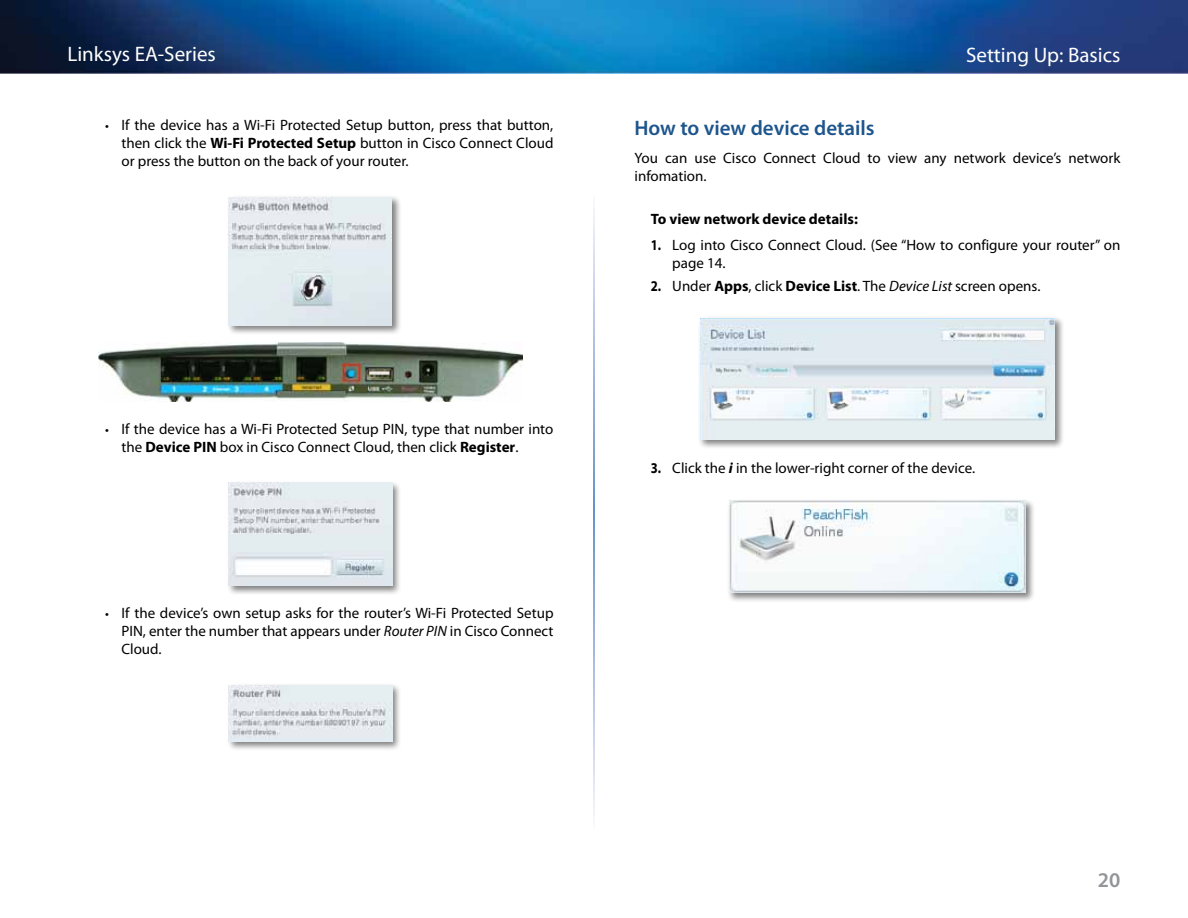
<style>
.page{position:relative;width:1188px;height:918px;background:#fff}
.page>*{position:absolute;margin:0;border:0;box-sizing:border-box;transform-origin:0 0}
.t1{font:21px "Myriad Pro";color:#fff}
.t2{font:600 21px "Myriad Pro";color:#1d558d}
.t3{font:600 21px "Myriad Pro";color:#939598}
.t4{font:15px/18px "Myriad Pro";color:#000}
.t5{font:700 15px "Myriad Pro";color:#000}
.s1{font-size:13.5px}
.s2{font-weight:700}
.s3{font-style:italic}
.s4{font-weight:700;font-style:italic}
</style>
<div class="page">
<img style="left:0;top:0;width:1188px;height:73px">
<div style="left:226px;top:195px;width:176px;height:140px;background:#000;opacity:.5"></div>
<img style="left:229px;top:197px;width:163px;height:128px">
<img style="left:99px;top:342px;width:423px;height:59px">
<div style="left:227px;top:481px;width:175px;height:115px;background:#000;opacity:.5"></div>
<img style="left:229px;top:483px;width:163px;height:103px">
<div style="left:227px;top:683px;width:175px;height:68px;background:#000;opacity:.5"></div>
<img style="left:229px;top:685px;width:163px;height:56px">
<div style="left:698px;top:316px;width:367px;height:133px;background:#000;opacity:.5"></div>
<img style="left:700px;top:318px;width:355px;height:121px">
<div style="left:727px;top:498px;width:309px;height:105px;background:#000;opacity:.5"></div>
<img style="left:729px;top:501px;width:297px;height:92px">
<p class="t1" style="left:68px;top:41px;width:150px">Linksys EA-Series</p>
<p class="t1" style="left:966px;top:42px;width:156px">Setting Up: Basics</p>
<p class="t4" style="left:122px;top:116px;width:434px;text-align:justify;text-indent:-16px"><span class="s1">•</span> If the device has a Wi-Fi Protected Setup button, press that button, then click the <span class="s2">Wi-Fi Protected Setup</span> button in Cisco Connect Cloud or press the button on the back of your router.</p>
<p class="t4" style="left:122px;top:420px;width:433px;text-indent:-16px"><span class="s1">•</span> If the device has a Wi-Fi Protected Setup PIN, type that number into the <span class="s2">Device PIN</span> box in Cisco Connect Cloud, then click <span class="s2">Register</span>.</p>
<p class="t4" style="left:122px;top:604px;width:434px;text-align:justify;text-indent:-16px"><span class="s1">•</span> If the device’s own setup asks for the router’s Wi-Fi Protected Setup PIN, enter the number that appears under <span class="s3">Router PIN</span> in Cisco Connect Cloud.</p>
<p class="t2" style="left:634px;top:114px;width:242px">How to view device details</p>
<p class="t4" style="left:634px;top:149px;width:488px">You can use Cisco Connect Cloud to view any network device’s network infomation.</p>
<p class="t5" style="left:651px;top:209px;width:209px">To view network device details:</p>
<p class="t4" style="left:672px;top:235px;width:450px;text-indent:-22px"><span class="s2">1.</span> Log into Cisco Connect Cloud. (See “How to configure your router” on page 14.</p>
<p class="t4" style="left:651px;top:277px;width:391px"><span class="s2">2.</span> Under <span class="s2">Apps</span>, click <span class="s2">Device List</span>. The <span class="s3">Device List</span> screen opens.</p>
<p class="t4" style="left:651px;top:459px;width:326px"><span class="s2">3.</span> Click the <span class="s4">i</span> in the lower-right corner of the device.</p>
<p class="t3" style="left:1098px;top:867px;width:24px">20</p>
</div>
